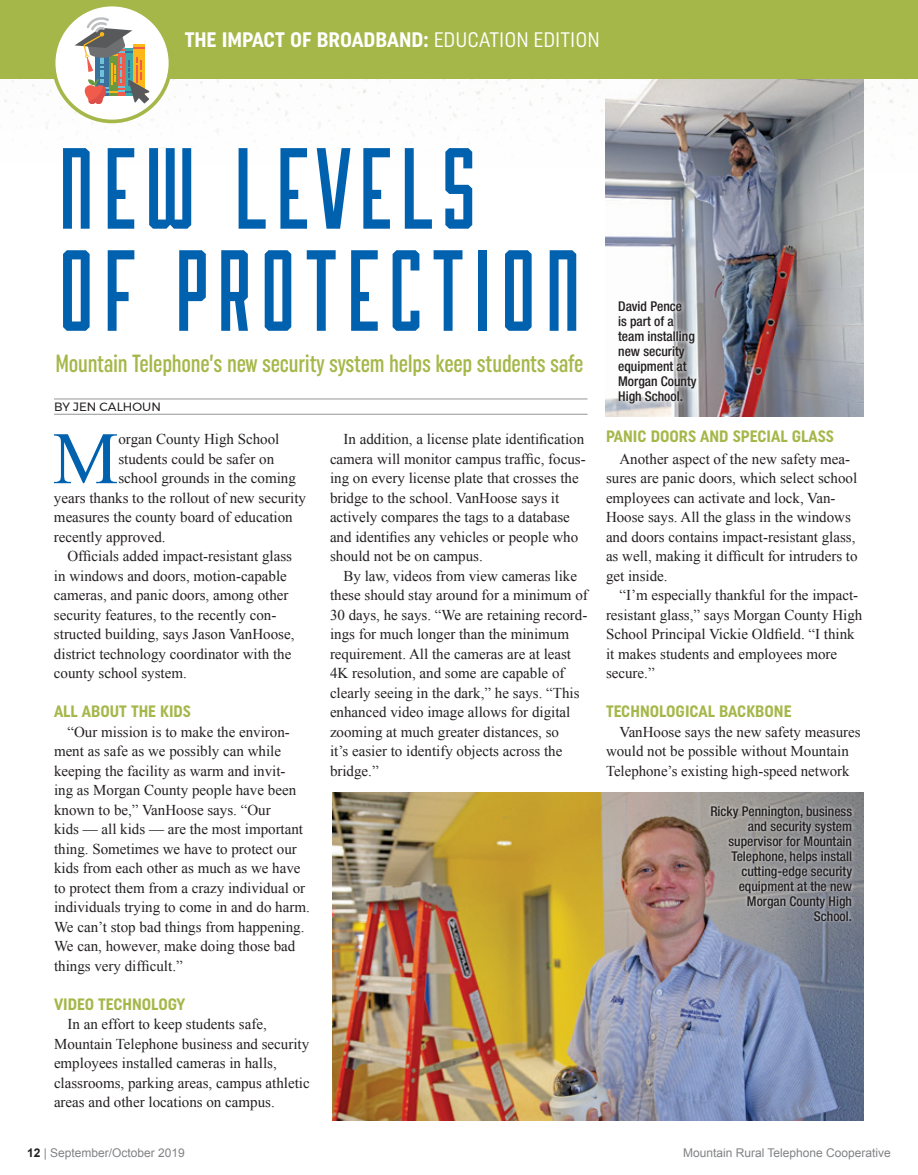
<style>
.page{position:relative;width:918px;height:1175px;background:#fff}
.page>*{position:absolute;margin:0;border:0;box-sizing:border-box;transform-origin:0 0}
.t1{font:141.9px/102px "Robolt Machine B";color:#0061af}
.t2{font:73.95px "Times New Roman";color:#0061af}
.t3{font:500 extra-condensed 24.9px "Uniform";letter-spacing:-.01em;color:#a6b74a}
.t4{font:700 21px "Uniform Condensed";color:#fff}
.t5{font:700 16.5px "Uniform Condensed";color:#a6b74a}
.t6{font:15px/19.5px "Times New Roman";color:#231f20}
.t7{font:500 condensed 13.5px/15px "Helvetica Neue LT Std";color:#231f20}
.t8{font:12px "Arial";color:#808285}
.t9{font:12px "Montserrat";color:#231f20}
.s1{font-weight:400}
.s2{font-weight:700;color:#231f20}
</style>
<div class="page">
<img style="left:0;top:78px;width:918px;height:120px">
<hr style="left:54px;top:399px;width:534px;height:1px;background:#949698">
<hr style="left:54px;top:414px;width:534px;height:1px;background:#949698">
<img style="left:332px;top:792px;width:532px;height:328px">
<div style="left:708px;top:802px;width:147px;height:121px;background:#fff;opacity:.77"></div>
<img style="left:606px;top:78px;width:258px;height:338px">
<div style="left:0;top:0;width:918px;height:78px;background:#a6b74a"></div>
<div style="left:54px;top:5px;width:116px;height:116px;background:#fff;border-radius:50%"></div>
<svg style="left:75px;top:17px;width:75px;height:87px"></svg>
<div style="left:52px;top:3px;width:120px;height:120px;border:4px solid #a6b74a;border-radius:50%"></div>
<div style="left:613px;top:296px;width:89px;height:113px;background:#fff;opacity:.77"></div>
<h3 class="t4" style="left:185px;top:27px;width:417px">THE IMPACT OF BROADBAND: <span class="s1">EDUCATION EDITION</span></h3>
<h1 class="t1" style="left:54px;top:136px;width:533px">NEW LEVELS<br>OF PROTECTION</h1>
<h3 class="t3" style="left:55px;top:349px;width:530px">Mountain Telephone’s new security system helps keep students safe</h3>
<p class="t9" style="left:54px;top:397px;width:108px">BY JEN CALHOUN</p>
<p class="t7" style="left:618px;top:298px;width:80px">David Pence<br>is part of a team installing new security equipment at<br>Morgan County<br>High School.</p>
<p class="t7" style="left:613px;top:316px;width:104px">David Pence,<br>Business System<br>Technician, works to install security cameras in the new school building.</p>
<h2 class="t2" style="left:53px;top:409px;width:67px">M</h2>
<p class="t6" style="left:118px;top:429px;width:162px">organ County High School</p>
<p class="t6" style="left:118px;top:449px;width:157px">students could be safer on</p>
<p class="t6" style="left:118px;top:468px;width:179px">school grounds in the coming</p>
<p class="t6" style="left:54px;top:488px;width:254px">years thanks to the rollout of new security</p>
<p class="t6" style="left:54px;top:507px;width:240px">measures the county board of education</p>
<p class="t6" style="left:54px;top:527px;width:113px">recently approved.</p>
<p class="t6" style="left:67px;top:546px;width:226px">Officials added impact-resistant glass</p>
<p class="t6" style="left:54px;top:566px;width:234px">in windows and doors, motion-capable</p>
<p class="t6" style="left:54px;top:585px;width:236px">cameras, and panic doors, among other</p>
<p class="t6" style="left:54px;top:605px;width:224px">security features, to the recently con-</p>
<p class="t6" style="left:54px;top:624px;width:242px">structed building, says Jason VanHoose,</p>
<p class="t6" style="left:54px;top:644px;width:239px">district technology coordinator with the</p>
<p class="t6" style="left:54px;top:663px;width:134px">county school system.</p>
<p class="t5" style="left:54px;top:701px;width:139px">ALL ABOUT THE KIDS</p>
<p class="t6" style="left:54px;top:722px;width:257px;text-indent:13px">“Our mission is to make the environ&shy;ment as safe as we possibly can while keeping the facility as warm and invit-<br>ing as Morgan County people have been known to be,” VanHoose says. “Our<br>kids — all kids — are the most important thing. Sometimes we have to protect our kids from each other as much as we have to protect them from a crazy individual or individuals trying to come in and do harm.<br>We can’t stop bad things from happening.<br>We can, however, make doing those bad things very difficult.”</p>
<p class="t5" style="left:54px;top:994px;width:133px">VIDEO TECHNOLOGY</p>
<p class="t6" style="left:54px;top:1014px;width:257px;text-indent:14px">In an effort to keep students safe, Mountain Telephone business and security employees installed cameras in halls, classrooms, parking areas, campus athletic areas and other locations on campus.</p>
<p class="t6" style="left:330px;top:429px;width:257px;text-indent:14px">In addition, a license plate identification camera will monitor campus traffic, focus&shy;ing on every license plate that crosses the bridge to the school. VanHoose says it actively compares the tags to a database and identifies any vehicles or people who should not be on campus.</p>
<p class="t6" style="left:330px;top:565px;width:259px;text-indent:14px">By law, videos from view cameras like these should stay around for a minimum of 30 days, he says. “We are retaining record&shy;ings for much longer than the minimum requirement. All the cameras are at least 4K resolution, and some are capable of clearly seeing in the dark,” he says. “This enhanced video image allows for digital zooming at much greater distances, so<br>it’s easier to identify objects across the bridge.”</p>
<p class="t5" style="left:606px;top:426px;width:229px">PANIC DOORS AND SPECIAL GLASS</p>
<p class="t6" style="left:606px;top:449px;width:253px;text-indent:14px">Another aspect of the new safety mea&shy;sures are panic doors, which select school employees can activate and lock, Van-Hoose says. All the glass in the windows and doors contains impact-resistant glass, as well, making it difficult for intruders to get inside.</p>
<p class="t6" style="left:606px;top:585px;width:258px;text-indent:14px">“I’m especially thankful for the impact&shy;resistant glass,” says Morgan County High School Principal Vickie Oldfield. “I think it makes students and employees more secure.”</p>
<p class="t5" style="left:606px;top:701px;width:187px">TECHNOLOGICAL BACKBONE</p>
<p class="t6" style="left:606px;top:722px;width:256px;text-indent:14px">VanHoose says the new safety measures would not be possible without Mountain<br>Telephone’s existing high-speed network</p>
<p class="t7" style="left:710px;top:803px;width:143px;text-align:right">Ricky Pennington, business and security system supervisor for Mountain<br>Telephone, helps install cutting-edge security equipment at the new<br>Morgan County High<br>School.</p>
<p class="t8" style="left:27px;top:1144px;width:159px"><span class="s2">12</span> | September/October 2019</p>
<p class="t8" style="left:683px;top:1144px;width:209px">Mountain Rural Telephone Cooperative</p>
</div>
